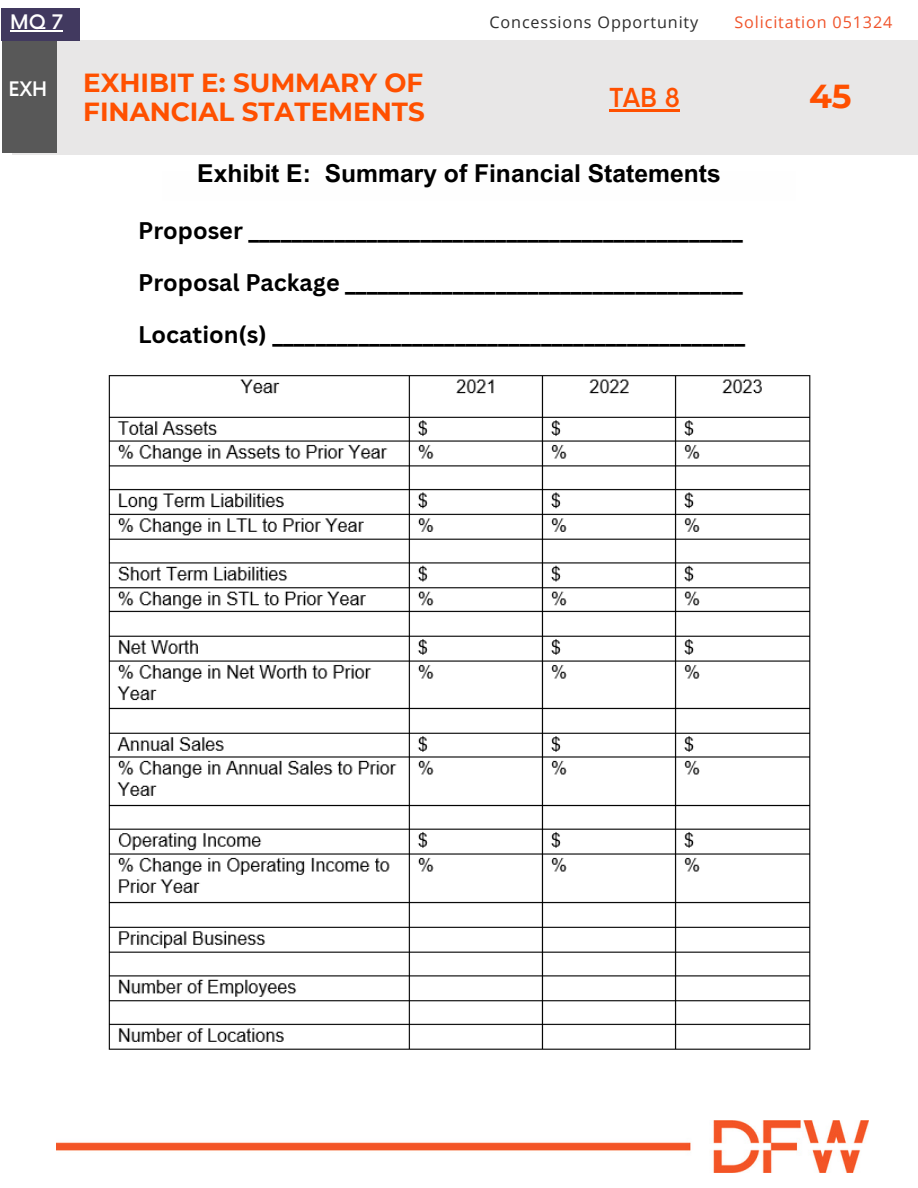
<style>
.page{position:relative;width:918px;height:1188px;background:#fff}
.page>*{position:absolute;margin:0;border:0;box-sizing:border-box;transform-origin:0 0}
.t1{font:700 33.15px "Montserrat";color:#ff5000}
.t2{font:700 26.1px/28.5px "Montserrat";color:#ff5000}
.t3{font:500 25.5px "Now";color:#ff5000}
.t4{font:700 24.6px "Arial MT Pro";color:#000}
.t5{font:700 23.4px "Canva Sans";color:#000}
.t6{font:500 19.5px "Now";color:#fff}
.t7{font:16.2px "Open Sans";letter-spacing:.05em;color:#2d2d2d}
.t8{font:16.2px "Open Sans";letter-spacing:.05em;color:#f0542b}
</style>
<div class="page">
<img style="left:57px;top:1121px;width:812px;height:51px">
<div style="left:13px;top:40px;width:905px;height:115px;background:#e8e7e7"></div>
<div style="left:2px;top:37px;width:54px;height:116px;background:#585858"></div>
<img style="left:108px;top:375px;width:703px;height:675px">
<hr style="left:610px;top:109px;width:70px;height:2px;background:#ff5000">
<div style="left:2px;top:8px;width:78px;height:32px;background:#41395f"></div>
<hr style="left:10px;top:30px;width:53px;height:1px;background:#fff">
<p class="t6" style="left:10px;top:11px;width:54px">MQ 7</p>
<h4 class="t7" style="left:490px;top:11px;width:210px">Concessions Opportunity</h4>
<h4 class="t8" style="left:735px;top:11px;width:159px">Solicitation 051324</h4>
<h1 class="t2" style="left:83px;top:69px;width:343px">EXHIBIT E: SUMMARY OF<br>FINANCIAL STATEMENTS</h1>
<h3 class="t6" style="left:8px;top:79px;width:40px">EXH</h3>
<p class="t3" style="left:610px;top:84px;width:72px">TAB 8</p>
<h1 class="t4" style="left:197px;top:164px;width:525px">Exhibit E: Summary of Financial Statements</h1>
<h2 class="t5" style="left:138px;top:214px;width:606px">Proposer ______________________________________________</h2>
<h3 class="t5" style="left:138px;top:266px;width:606px">Proposal Package _____________________________________</h3>
<h3 class="t5" style="left:138px;top:318px;width:609px">Location(s) ____________________________________________</h3>
<p class="t1" style="left:809px;top:76px;width:44px">45</p>
</div>
